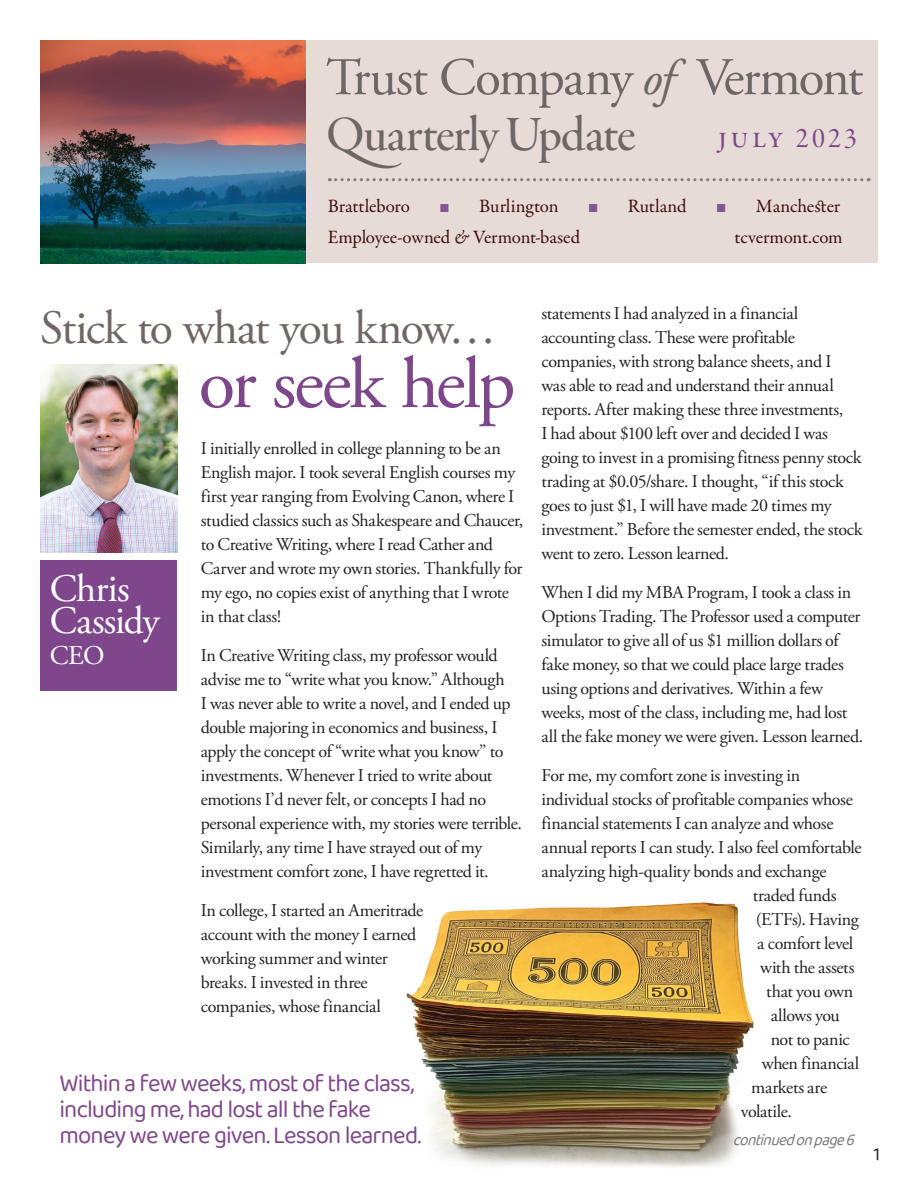
<style>
.page{position:relative;width:918px;height:1188px;background:#fff}
.page>*{position:absolute;margin:0;border:0;box-sizing:border-box;transform-origin:0 0}
.t1{font:75px "Adobe Garamond Pro";color:#7e478b}
.t2{font:52.95px "Adobe Garamond Pro";letter-spacing:-.02em;color:#6f6765}
.t3{font:49.8px "Garamond Premr Pro Med Subh";letter-spacing:-.025em;color:#6f6765}
.t4{font:47.7px "Adobe Garamond Pro";color:#6f6765}
.t5{font:39px "Adobe Garamond Pro";color:#fff}
.t6{font:31.2px "Garamond Premr Pro Subh";color:#7e478b}
.t7{font:27px "Adobe Garamond Pro";color:#fff}
.t8{font:24.75px/26.2px "Baloo Bhai 2";letter-spacing:-.035em;color:#7e478b}
.t9{font:18.9px "Garamond Premr Pro";letter-spacing:-.01em;color:#400e0f}
.t10{font:18px/24px "Adobe Garamond Pro";letter-spacing:-.02em;color:#231f20}
.t11{font:18px "Baloo Bhai 2";color:#231f20}
.t12{font:italic 16.5px "Baloo Chettan 2";color:#76787b;scale:.92 1}
.s1{font-style:italic;font-size:49.8px}
.s2{font-size:28.5px}
.s3{color:#865694}
.s4{font-style:italic}
.s5{font-size:72.75px}
</style>
<div class="page">
<img style="left:406px;top:902px;width:348px;height:265px">
<div style="left:40px;top:40px;width:838px;height:223px;background:#e6dbd6"></div>
<svg style="left:336px;top:178px;width:533px;height:3px"></svg>
<img style="left:40px;top:40px;width:266px;height:223px">
<div style="left:40px;top:560px;width:137px;height:131px;background:#7e478b"></div>
<img style="left:41px;top:364px;width:136px;height:189px">
<p class="t2" style="left:326px;top:46px;width:539px">Trust Company <span class="s1">of</span> Vermont</p>
<p class="t3" style="left:326px;top:106px;width:311px">Quarterly Update</p>
<p class="t6" style="left:719px;top:119px;width:140px">july <span class="s2">2023</span></p>
<p class="t9" style="left:328px;top:195px;width:84px">Brattleboro</p>
<p class="t9" style="left:440px;top:195px;width:120px"><span class="s3">■</span> Burlington</p>
<p class="t9" style="left:589px;top:195px;width:99px"><span class="s3">■</span> Rutland</p>
<p class="t9" style="left:717px;top:195px;width:125px"><span class="s3">■</span> Manchester</p>
<p class="t9" style="left:328px;top:226px;width:254px">Employee-owned <span class="s4">&amp;</span> Vermont-based</p>
<p class="t9" style="left:735px;top:226px;width:110px">tcvermont.com</p>
<p class="t4" style="left:40px;top:299px;width:458px">Stick to what you know…</p>
<p class="t1" style="left:199px;top:338px;width:318px">or see<span class="s5">k h</span>e<span class="s5">l</span>p</p>
<p class="t5" style="left:50px;top:565px;width:81px">Chris</p>
<p class="t5" style="left:50px;top:597px;width:111px">Cassidy</p>
<p class="t7" style="left:50px;top:639px;width:56px">CEO</p>
<p class="t10" style="left:201px;top:437px;width:324px">I initially enrolled in college planning to be an English major. I took several English courses my first year ranging from Evolving Canon, where I studied classics such as Shakespeare and Chaucer, to Creative Writing, where I read Cather and Carver and wrote my own stories. Thankfully for my ego, no copies exist of anything that I wrote in that class!</p>
<p class="t10" style="left:201px;top:644px;width:323px">In Creative Writing class, my professor would advise me to “write what you know.” Although<br>I was never able to write a novel, and I ended up double majoring in economics and business, I apply the concept of “write what you know” to investments. Whenever I tried to write about emotions I’d never felt, or concepts I had no personal experience with, my stories were terrible.<br>Similarly, any time I have strayed out of my investment comfort zone, I have regretted it.</p>
<p class="t10" style="left:201px;top:899px;width:224px">In college, I started an Ameritrade account with the money I earned working summer and winter breaks. I invested in three companies, whose financial</p>
<p class="t8" style="left:59px;top:1071px;width:356px">Within a few weeks, most of the class, including me, had lost all the fake</p>
<p class="t8" style="left:59px;top:1123px;width:363px">money we were given. Lesson learned.</p>
<p class="t10" style="left:541px;top:302px;width:322px">statements I had analyzed in a financial accounting class. These were profitable companies, with strong balance sheets, and I<br>was able to read and understand their annual reports. After making these three investments,<br>I had about $100 left over and decided I was going to invest in a promising fitness penny stock trading at $0.05/share. I thought, “if this stock goes to just $1, I will have made 20 times my investment.” Before the semester ended, the stock went to zero. Lesson learned.</p>
<p class="t10" style="left:541px;top:581px;width:323px">When I did my MBA Program, I took a class in Options Trading. The Professor used a computer simulator to give all of us $1 million dollars of fake money, so that we could place large trades using options and derivatives. Within a few weeks, most of the class, including me, had lost all the fake money we were given. Lesson learned.</p>
<p class="t10" style="left:541px;top:764px;width:260px">For me, my comfort zone is investing in</p>
<p class="t10" style="left:541px;top:788px;width:313px">individual stocks of profitable companies whose</p>
<p class="t10" style="left:541px;top:812px;width:294px">financial statements I can analyze and whose</p>
<p class="t10" style="left:541px;top:836px;width:322px">annual reports I can study. I also feel comfortable</p>
<p class="t10" style="left:541px;top:860px;width:287px">analyzing high-quality bonds and exchange</p>
<p class="t10" style="left:753px;top:884px;width:85px">traded funds</p>
<p class="t10" style="left:756px;top:908px;width:105px">(ETFs). Having</p>
<p class="t10" style="left:757px;top:932px;width:98px">a comfort level</p>
<p class="t10" style="left:760px;top:956px;width:96px">with the assets</p>
<p class="t10" style="left:766px;top:980px;width:89px">that you own</p>
<p class="t10" style="left:771px;top:1004px;width:70px">allows you</p>
<p class="t10" style="left:771px;top:1028px;width:80px">not to panic</p>
<p class="t10" style="left:762px;top:1052px;width:99px">when financial</p>
<p class="t10" style="left:751px;top:1076px;width:77px">markets are</p>
<p class="t10" style="left:741px;top:1100px;width:53px">volatile.</p>
<p class="t12" style="left:733px;top:1128px;width:140px">continuedonpage6</p>
<p class="t11" style="left:874px;top:1142px;width:8px">1</p>
</div>
